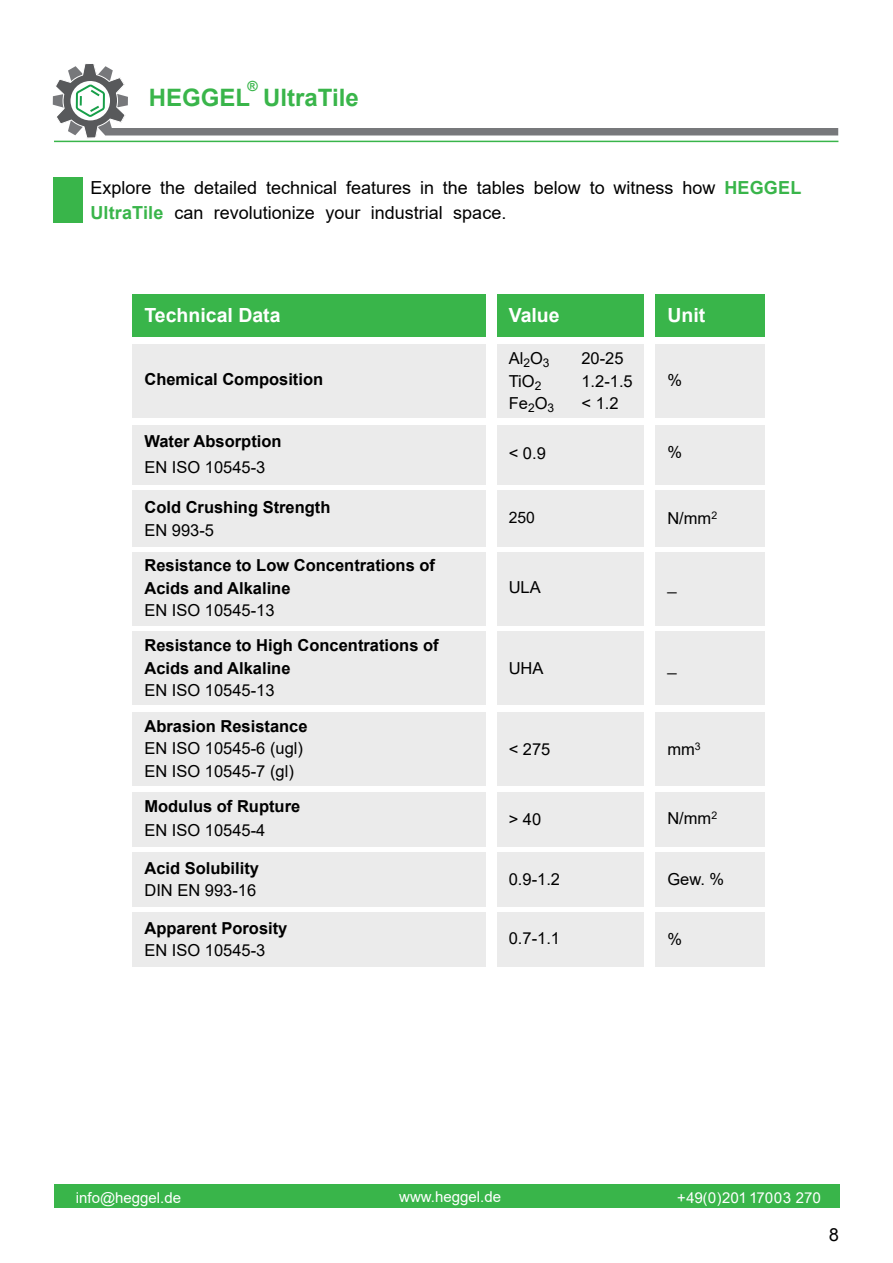
<style>
.page{position:relative;width:893px;height:1263px;background:#fff}
.page>*{position:absolute;margin:0;border:0;box-sizing:border-box;transform-origin:0 0}
.t1{font:700 24px "Arial";color:#39b54a}
.t2{font:700 19.5px "Arial";color:#fff}
.t3{font:18px/25.5px "Arial";color:#000}
.t4{font:18px "ER Arial KOI 8";color:#000}
.t5{font:700 16.5px/22.5px "Arial";color:#000}
.t6{font:16.5px/22.5px "Arial";color:#000}
.t7{font:15.75px "Arial";color:#000}
.t8{font:15px "Arial";color:#fff}
.t9{font:15px "ER Arial KOI 8";color:#fff}
.t10{font:700 13.95px "Arial";color:#39b54a}
.s1{font-weight:700;color:#39b54a}
</style>
<div class="page">
<div style="left:105px;top:128px;width:733px;height:7px;background:#77787b"></div>
<svg style="left:53px;top:64px;width:75px;height:74px"></svg>
<hr style="left:54px;top:141px;width:784px;height:1px;background:#39b54a">
<div style="left:55px;top:1184px;width:785px;height:24px;background:#39b54a"></div>
<div style="left:497px;top:294px;width:146px;height:43px;background:#39b54a"></div>
<div style="left:655px;top:294px;width:109px;height:43px;background:#39b54a"></div>
<div style="left:133px;top:294px;width:353px;height:43px;background:#39b54a"></div>
<div style="left:133px;top:344px;width:353px;height:74px;background:#ebebeb"></div>
<div style="left:133px;top:490px;width:353px;height:56px;background:#ebebeb"></div>
<div style="left:133px;top:425px;width:353px;height:59px;background:#ebebeb"></div>
<div style="left:133px;top:552px;width:353px;height:73px;background:#ebebeb"></div>
<div style="left:133px;top:631px;width:353px;height:74px;background:#ebebeb"></div>
<div style="left:133px;top:712px;width:353px;height:74px;background:#ebebeb"></div>
<div style="left:133px;top:792px;width:353px;height:54px;background:#ebebeb"></div>
<div style="left:133px;top:852px;width:353px;height:54px;background:#ebebeb"></div>
<div style="left:133px;top:912px;width:353px;height:54px;background:#ebebeb"></div>
<div style="left:497px;top:344px;width:146px;height:74px;background:#ebebeb"></div>
<div style="left:497px;top:490px;width:146px;height:56px;background:#ebebeb"></div>
<div style="left:497px;top:425px;width:146px;height:59px;background:#ebebeb"></div>
<div style="left:497px;top:552px;width:146px;height:73px;background:#ebebeb"></div>
<div style="left:497px;top:631px;width:146px;height:74px;background:#ebebeb"></div>
<div style="left:497px;top:712px;width:146px;height:74px;background:#ebebeb"></div>
<div style="left:497px;top:792px;width:146px;height:54px;background:#ebebeb"></div>
<div style="left:497px;top:852px;width:146px;height:54px;background:#ebebeb"></div>
<div style="left:497px;top:912px;width:146px;height:54px;background:#ebebeb"></div>
<div style="left:655px;top:344px;width:109px;height:74px;background:#ebebeb"></div>
<div style="left:655px;top:490px;width:109px;height:56px;background:#ebebeb"></div>
<div style="left:655px;top:425px;width:109px;height:59px;background:#ebebeb"></div>
<div style="left:655px;top:552px;width:109px;height:73px;background:#ebebeb"></div>
<div style="left:655px;top:631px;width:109px;height:74px;background:#ebebeb"></div>
<div style="left:655px;top:712px;width:109px;height:74px;background:#ebebeb"></div>
<div style="left:655px;top:792px;width:109px;height:54px;background:#ebebeb"></div>
<div style="left:655px;top:852px;width:109px;height:54px;background:#ebebeb"></div>
<div style="left:655px;top:912px;width:109px;height:54px;background:#ebebeb"></div>
<div style="left:53px;top:178px;width:30px;height:45px;background:#39b54a"></div>
<p class="t10" style="left:247px;top:76px;width:12px">®</p>
<h1 class="t1" style="left:149px;top:80px;width:211px">HEGGEL UltraTile</h1>
<p class="t3" style="left:90px;top:175px;width:712px">Explore the detailed technical features in the tables below to witness how <span class="s1">HEGGEL<br>UltraTile</span> can revolutionize your industrial space.</p>
<p class="t2" style="left:144px;top:301px;width:138px">Technical Data</p>
<p class="t5" style="left:144px;top:368px;width:180px">Chemical Composition</p>
<p class="t5" style="left:144px;top:430px;width:139px">Water Absorption</p>
<p class="t6" style="left:144px;top:455px;width:123px">EN ISO 10545-3</p>
<p class="t5" style="left:144px;top:496px;width:188px">Cold Crushing Strength</p>
<p class="t6" style="left:144px;top:519px;width:71px">EN 993-5</p>
<p class="t5" style="left:144px;top:554px;width:292px">Resistance to Low Concentrations of<br>Acids and Alkaline</p>
<p class="t6" style="left:144px;top:599px;width:132px">EN ISO 10545-13</p>
<p class="t5" style="left:144px;top:634px;width:296px">Resistance to High Concentrations of<br>Acids and Alkaline</p>
<p class="t6" style="left:144px;top:679px;width:132px">EN ISO 10545-13</p>
<p class="t5" style="left:144px;top:715px;width:165px">Abrasion Resistance</p>
<p class="t6" style="left:144px;top:737px;width:160px">EN ISO 10545-6 (ugl)<br>EN ISO 10545-7 (gl)</p>
<p class="t5" style="left:144px;top:795px;width:157px">Modulus of Rupture</p>
<p class="t6" style="left:144px;top:819px;width:123px">EN ISO 10545-4</p>
<p class="t5" style="left:144px;top:857px;width:116px">Acid Solubility</p>
<p class="t6" style="left:144px;top:879px;width:113px">DIN EN 993-16</p>
<p class="t5" style="left:144px;top:917px;width:145px">Apparent Porosity</p>
<p class="t6" style="left:144px;top:939px;width:123px">EN ISO 10545-3</p>
<p class="t2" style="left:509px;top:301px;width:52px">Value</p>
<p class="t2" style="left:667px;top:301px;width:39px">Unit</p>
<p class="t6" style="left:509px;top:347px;width:47px">Al<sub>2</sub>O<sub>3<br></sub>TiO<sub>2<br></sub>Fe<sub>2</sub>O<sub>3</sub></p>
<p class="t6" style="left:581px;top:347px;width:53px">20-25<br>1.2-1.5 &lt; 1.2</p>
<p class="t6" style="left:667px;top:369px;width:16px">%</p>
<p class="t6" style="left:509px;top:442px;width:39px">&lt; 0.9</p>
<p class="t6" style="left:667px;top:441px;width:16px">%</p>
<p class="t7" style="left:509px;top:507px;width:28px">250</p>
<p class="t6" style="left:667px;top:507px;width:51px">N/mm<sup>2</sup></p>
<p class="t6" style="left:509px;top:576px;width:34px">ULA</p>
<p class="t6" style="left:667px;top:573px;width:11px">_</p>
<p class="t6" style="left:509px;top:657px;width:36px">UHA</p>
<p class="t6" style="left:667px;top:653px;width:11px">_</p>
<p class="t6" style="left:509px;top:738px;width:43px">&lt; 275</p>
<p class="t6" style="left:667px;top:738px;width:35px">mm<sup>3</sup></p>
<p class="t6" style="left:509px;top:807px;width:34px">&gt; 40</p>
<p class="t6" style="left:667px;top:806px;width:51px">N/mm<sup>2</sup></p>
<p class="t6" style="left:509px;top:868px;width:53px">0.9-1.2</p>
<p class="t6" style="left:667px;top:868px;width:58px">Gew. %</p>
<p class="t6" style="left:509px;top:927px;width:53px">0.7-1.1</p>
<p class="t6" style="left:667px;top:928px;width:16px">%</p>
<p class="t8" style="left:76px;top:1187px;width:107px">info@heggel.de</p>
<p class="t8" style="left:399px;top:1187px;width:103px">www.heggel.de</p>
<p class="t9" style="left:677px;top:1189px;width:146px">+49)0(201 17003 270</p>
<p class="t4" style="left:829px;top:1225px;width:12px">8</p>
</div>
